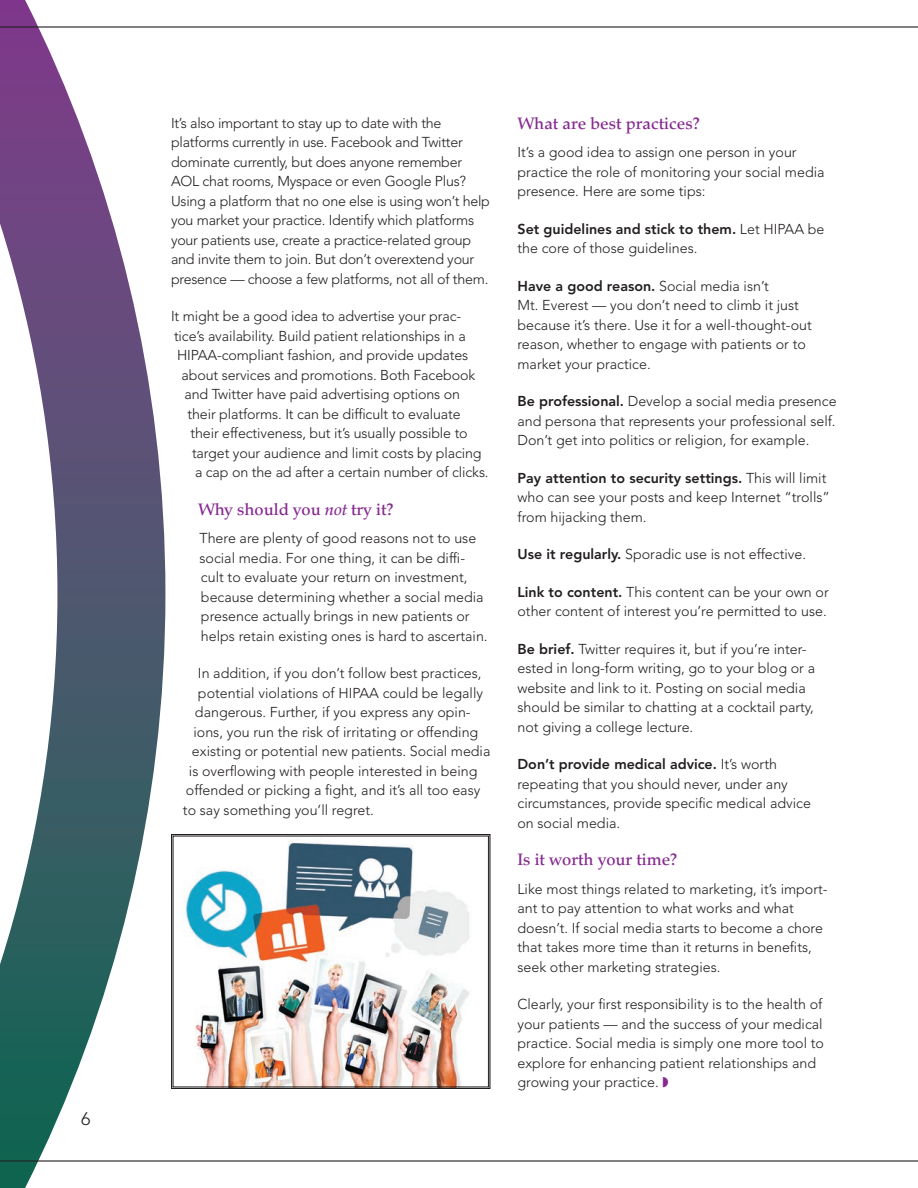
<style>
.page{position:relative;width:918px;height:1188px;background:#fff}
.page>*{position:absolute;margin:0;border:0;box-sizing:border-box;transform-origin:0 0}
.t1{font:300 18px "Avenir LT Std";color:#231f20}
.t2{font:500 16.5px "Palatino LT Std";color:#862a90}
.t3{font:300 14.25px/19.5px "Avenir LT Std";color:#231f20}
.s1{font-style:italic}
.s2{font-weight:800}
.s3{color:#862a90}
</style>
<div class="page">
<img style="left:171px;top:834px;width:320px;height:255px">
<svg style="left:0;top:0;width:165px;height:1188px"></svg>
<hr style="left:0;top:26px;width:918px;height:2px;background:#231f20">
<hr style="left:0;top:1160px;width:918px;height:2px;background:#231f20">
<p class="t1" style="left:81px;top:1108px;width:11px">6</p>
<p class="t3" style="left:171px;top:113px;width:321px">It’s also important to stay up to date with the platforms currently in use. Facebook and Twitter dominate currently, but does anyone remember AOL chat rooms, Myspace or even Google Plus?<br>Using a platform that no one else is using won’t help you market your practice. Identify which platforms your patients use, create a practice-related group and invite them to join. But don’t overextend your presence — choose a few platforms, not all of them.</p>
<p class="t3" style="left:171px;top:307px;width:292px">It might be a good idea to advertise your prac-</p>
<p class="t3" style="left:174px;top:326px;width:293px">tice’s availability. Build patient relationships in a</p>
<p class="t3" style="left:177px;top:346px;width:293px">HIPAA-compliant fashion, and provide updates</p>
<p class="t3" style="left:182px;top:365px;width:295px">about services and promotions. Both Facebook</p>
<p class="t3" style="left:185px;top:385px;width:277px">and Twitter have paid advertising options on</p>
<p class="t3" style="left:188px;top:404px;width:275px">their platforms. It can be difficult to evaluate</p>
<p class="t3" style="left:191px;top:424px;width:279px">their effectiveness, but it’s usually possible to</p>
<p class="t3" style="left:192px;top:443px;width:291px">target your audience and limit costs by placing</p>
<p class="t3" style="left:195px;top:463px;width:295px">a cap on the ad after a certain number of clicks.</p>
<p class="t2" style="left:198px;top:499px;width:197px">Why should you <span class="s1">not</span> try it?</p>
<p class="t3" style="left:200px;top:529px;width:290px">There are plenty of good reasons not to use social media. For one thing, it can be diffi&shy;cult to evaluate your return on investment, because determining whether a social media presence actually brings in new patients or helps retain existing ones is hard to ascertain.</p>
<p class="t3" style="left:198px;top:664px;width:285px">In addition, if you don’t follow best practices,</p>
<p class="t3" style="left:198px;top:683px;width:287px">potential violations of HIPAA could be legally</p>
<p class="t3" style="left:195px;top:703px;width:277px">dangerous. Further, if you express any opin-</p>
<p class="t3" style="left:193px;top:722px;width:286px">ions, you run the risk of irritating or offending</p>
<p class="t3" style="left:192px;top:742px;width:300px">existing or potential new patients. Social media</p>
<p class="t3" style="left:189px;top:761px;width:290px">is overflowing with people interested in being</p>
<p class="t3" style="left:186px;top:781px;width:296px">offended or picking a fight, and it’s all too easy</p>
<p class="t3" style="left:183px;top:800px;width:192px">to say something you’ll regret.</p>
<p class="t2" style="left:518px;top:114px;width:184px">What are best practices?</p>
<p class="t3" style="left:518px;top:143px;width:309px">It’s a good idea to assign one person in your practice the role of monitoring your social media presence. Here are some tips:</p>
<p class="t3" style="left:518px;top:219px;width:308px"><span class="s2">Set guidelines and stick to them.</span> Let HIPAA be the core of those guidelines.</p>
<p class="t3" style="left:518px;top:276px;width:296px"><span class="s2">Have a good reason.</span> Social media isn’t<br>Mt. Everest — you don’t need to climb it just because it’s there. Use it for a well-thought-out reason, whether to engage with patients or to market your practice.</p>
<p class="t3" style="left:518px;top:392px;width:321px;text-align:justify"><span class="s2">Be professional.</span> Develop a social media presence and persona that represents your professional self.<br>Don’t get into politics or religion, for example.</p>
<p class="t3" style="left:518px;top:468px;width:314px"><span class="s2">Pay attention to security settings.</span> This will limit who can see your posts and keep Internet “trolls” from hijacking them.</p>
<p class="t3" style="left:518px;top:545px;width:290px"><span class="s2">Use it regularly.</span> Sporadic use is not effective.</p>
<p class="t3" style="left:518px;top:582px;width:313px"><span class="s2">Link to content.</span> This content can be your own or other content of interest you’re permitted to use.</p>
<p class="t3" style="left:518px;top:639px;width:299px"><span class="s2">Be brief.</span> Twitter requires it, but if you’re inter&shy;ested in long-form writing, go to your blog or a website and link to it. Posting on social media should be similar to chatting at a cocktail party, not giving a college lecture.</p>
<p class="t3" style="left:518px;top:755px;width:295px"><span class="s2">Don’t provide medical advice.</span> It’s worth repeating that you should never, under any circumstances, provide specific medical advice on social media.</p>
<p class="t2" style="left:518px;top:850px;width:162px">Is it worth your time?</p>
<p class="t3" style="left:518px;top:879px;width:312px">Like most things related to marketing, it’s import&shy;ant to pay attention to what works and what doesn’t. If social media starts to become a chore that takes more time than it returns in benefits, seek other marketing strategies.</p>
<p class="t3" style="left:518px;top:995px;width:308px">Clearly, your first responsibility is to the health of your patients — and the success of your medical practice. Social media is simply one more tool to explore for enhancing patient relationships and growing your practice. <span class="s3">◗</span></p>
</div>
